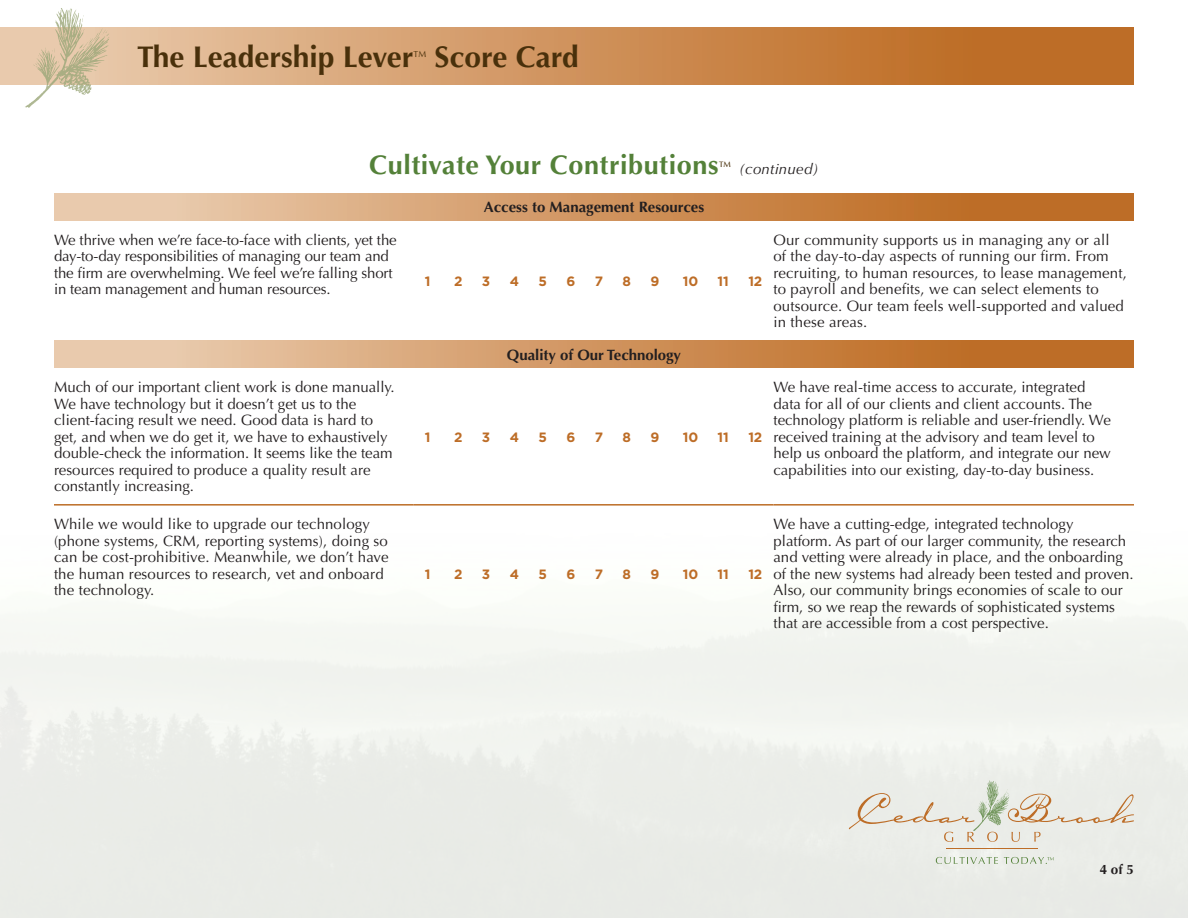
<style>
.page{position:relative;width:1188px;height:918px;background:#fff}
.page>*{position:absolute;margin:0;border:0;box-sizing:border-box;transform-origin:0 0}
.Big_Head{font:700 30px "Optima LT Std";color:#49300b}
.Big_Head-2{font:700 27px "Optima LT Std";letter-spacing:.02em;color:#548139}
.body{font:15px/16.5px "Optima LT Std";color:#231f20}
.Sub_Head{font:700 15px "Optima LT Std";color:#231f20}
.Big_Head-3{font:italic 15px "Optima LT Std";letter-spacing:.02em;color:#231f20}
.body-2{font:700 13.5px "Gotham";letter-spacing:-.01em;color:#bd6d27}
.Normal_SSI_Body_Copy{font:700 13.5px "Optima LT Std";color:#231f20}
.Big_Head-4{font:8.7px "Optima LT Std";color:#49300b}
.Big_Head-5{font:500 7.8px "Optima LT Std";color:#49300b}
</style>
<div class="page">
<svg style="left:0;top:27px;width:1134px;height:57px;background:#cf925c"></svg>
<svg style="left:25px;top:8px;width:84px;height:100px"></svg>
<svg style="left:54px;top:193px;width:1080px;height:27px;background:#d19763"></svg>
<svg style="left:54px;top:341px;width:1080px;height:27px;background:#d19763"></svg>
<hr style="left:54px;top:504px;width:360px;height:2px;background:#bd6d27">
<hr style="left:414px;top:504px;width:359px;height:2px;background:#bd6d27">
<hr style="left:773px;top:504px;width:361px;height:2px;background:#bd6d27">
<svg style="left:849px;top:780px;width:285px;height:62px;background:#e4e2d8"></svg>
<hr style="left:946px;top:848px;width:92px;height:1px;background:#bd6d27">
<svg style="left:936px;top:857px;width:62px;height:7px"></svg>
<svg style="left:1004px;top:857px;width:50px;height:7px"></svg>
<p class="Big_Head" style="left:137px;top:39px;width:278px">The Leadership Lever</p>
<p class="Big_Head-4" style="left:414px;top:49px;width:14px">TM</p>
<p class="Big_Head" style="left:435px;top:39px;width:146px">Score Card</p>
<p class="Big_Head-2" style="left:369px;top:149px;width:351px">Cultivate Your Contributions</p>
<p class="Big_Head-5" style="left:719px;top:160px;width:13px">TM</p>
<p class="Big_Head-3" style="left:739px;top:160px;width:81px">(continued)</p>
<p class="Sub_Head" style="left:484px;top:199px;width:222px">Access to Management Resources</p>
<p class="body" style="left:54px;top:232px;width:344px">We thrive when we’re face-to-face with clients, yet the day-to-day responsibilities of managing our team and the firm are overwhelming. We feel we’re falling short in team management and human resources.</p>
<p class="body" style="left:773px;top:232px;width:355px">Our community supports us in managing any or all<br>of the day-to-day aspects of running our firm. From recruiting, to human resources, to lease management, to payroll and benefits, we can select elements to outsource. Our team feels well-supported and valued in these areas.</p>
<p class="body-2" style="left:425px;top:274px;width:7px">1</p>
<p class="body-2" style="left:454px;top:274px;width:10px">2</p>
<p class="body-2" style="left:482px;top:274px;width:10px">3</p>
<p class="body-2" style="left:510px;top:274px;width:11px">4</p>
<p class="body-2" style="left:538px;top:274px;width:10px">5</p>
<p class="body-2" style="left:566px;top:274px;width:10px">6</p>
<p class="body-2" style="left:595px;top:274px;width:10px">7</p>
<p class="body-2" style="left:623px;top:274px;width:10px">8</p>
<p class="body-2" style="left:650px;top:274px;width:10px">9</p>
<p class="body-2" style="left:683px;top:274px;width:17px">10</p>
<p class="body-2" style="left:718px;top:274px;width:13px">11</p>
<p class="body-2" style="left:748px;top:274px;width:15px">12</p>
<p class="body" style="left:54px;top:379px;width:342px">Much of our important client work is done manually.<br>We have technology but it doesn’t get us to the client-facing result we need. Good data is hard to get, and when we do get it, we have to exhaustively double-check the information. It seems like the team resources required to produce a quality result are constantly increasing.</p>
<p class="body" style="left:54px;top:516px;width:336px">While we would like to upgrade our technology (phone systems, CRM, reporting systems), doing so can be cost-prohibitive. Meanwhile, we don’t have the human resources to research, vet and onboard the technology.</p>
<p class="Sub_Head" style="left:507px;top:346px;width:176px">Quality of Our Technology</p>
<p class="body-2" style="left:425px;top:429px;width:7px">1</p>
<p class="body-2" style="left:454px;top:429px;width:10px">2</p>
<p class="body-2" style="left:482px;top:429px;width:10px">3</p>
<p class="body-2" style="left:510px;top:429px;width:11px">4</p>
<p class="body-2" style="left:538px;top:429px;width:10px">5</p>
<p class="body-2" style="left:566px;top:429px;width:10px">6</p>
<p class="body-2" style="left:595px;top:429px;width:10px">7</p>
<p class="body-2" style="left:623px;top:429px;width:10px">8</p>
<p class="body-2" style="left:650px;top:429px;width:10px">9</p>
<p class="body-2" style="left:683px;top:429px;width:17px">10</p>
<p class="body-2" style="left:718px;top:429px;width:13px">11</p>
<p class="body-2" style="left:748px;top:429px;width:15px">12</p>
<p class="body" style="left:773px;top:379px;width:339px">We have real-time access to accurate, integrated data for all of our clients and client accounts. The technology platform is reliable and user-friendly. We received training at the advisory and team level to help us onboard the platform, and integrate our new capabilities into our existing, day-to-day business.</p>
<p class="body-2" style="left:425px;top:567px;width:7px">1</p>
<p class="body-2" style="left:454px;top:567px;width:10px">2</p>
<p class="body-2" style="left:482px;top:567px;width:10px">3</p>
<p class="body-2" style="left:510px;top:567px;width:11px">4</p>
<p class="body-2" style="left:538px;top:567px;width:10px">5</p>
<p class="body-2" style="left:566px;top:567px;width:10px">6</p>
<p class="body-2" style="left:595px;top:567px;width:10px">7</p>
<p class="body-2" style="left:623px;top:567px;width:10px">8</p>
<p class="body-2" style="left:650px;top:567px;width:10px">9</p>
<p class="body-2" style="left:683px;top:567px;width:17px">10</p>
<p class="body-2" style="left:718px;top:567px;width:13px">11</p>
<p class="body-2" style="left:748px;top:567px;width:15px">12</p>
<p class="body" style="left:773px;top:516px;width:362px">We have a cutting-edge, integrated technology platform. As part of our larger community, the research and vetting were already in place, and the onboarding of the new systems had already been tested and proven.<br>Also, our community brings economies of scale to our firm, so we reap the rewards of sophisticated systems that are accessible from a cost perspective.</p>
<p class="Normal_SSI_Body_Copy" style="left:1100px;top:861px;width:36px">4 of 5</p>
</div>
